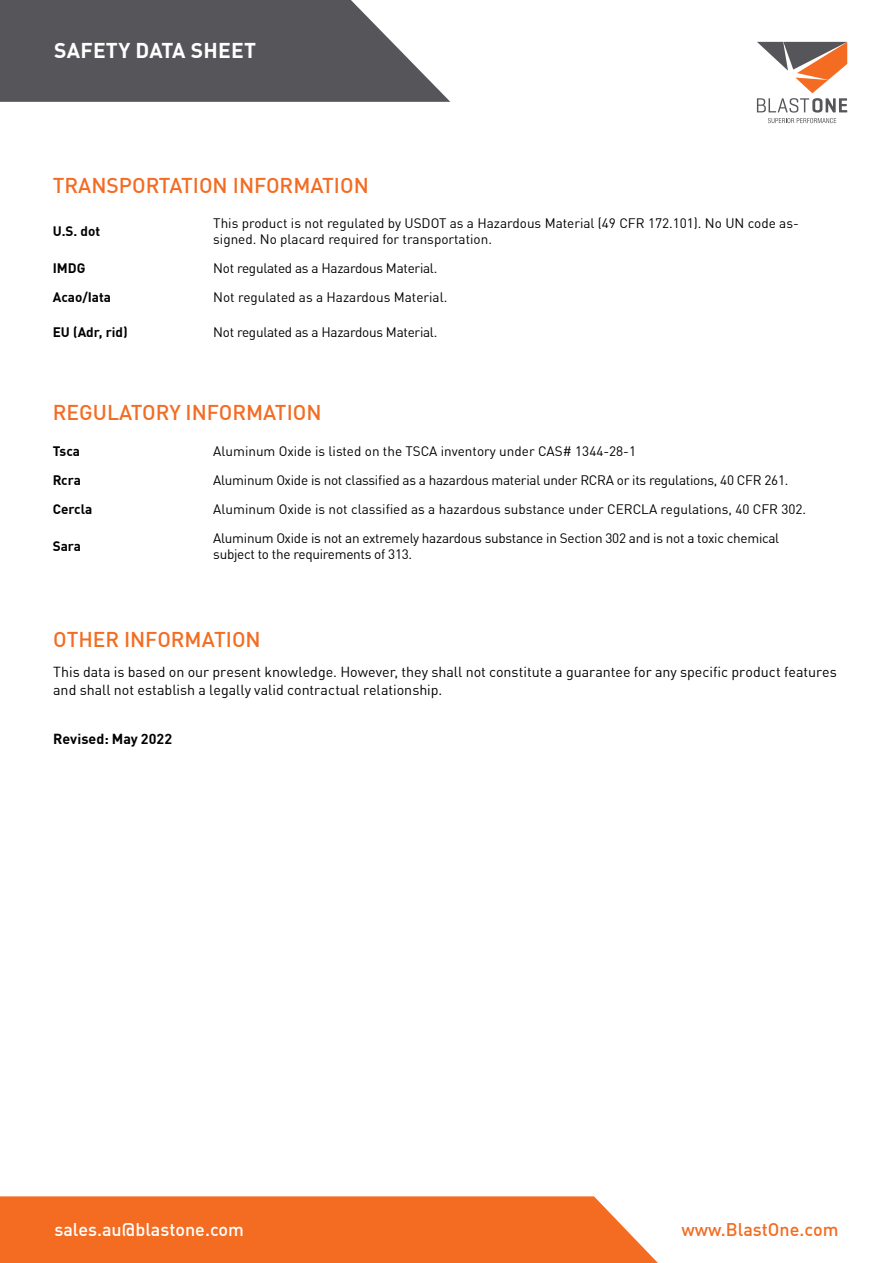
<style>
.page{position:relative;width:893px;height:1263px;background:#fff}
.page>*{position:absolute;margin:0;border:0;box-sizing:border-box;transform-origin:0 0}
.t1{font:500 21px "DIN Offc";color:#f36c24}
.t2{font:500 21px "DIN Offc";letter-spacing:-.005em;color:#f36c21}
.t3{font:700 21px "DIN Offc";letter-spacing:.01em;color:#fff}
.t4{font:500 18px "DIN Offc";color:#fff}
.t5{font:500 18px "DIN Offc";color:#f36c21}
.t6{font:14.25px/17.2px "DIN Offc";color:#000}
.t7{font:700 14.25px "DIN Offc";letter-spacing:.005em;color:#000}
.t8{font:13.5px/16.2px "DIN Offc";color:#000}
.t9{font:13.5px/16.2px "DIN Offc";letter-spacing:-.02em;color:#000}
.t10{font:700 13.5px "DIN Offc";color:#000}
</style>
<div class="page">
<svg style="left:757px;top:42px;width:90px;height:81px"></svg>
<svg style="left:0;top:0;width:450px;height:102px;fill:#56565a"></svg>
<div style="left:0;top:1196px;width:658px;height:67px;background:#f36c21"></div>
<h1 class="t3" style="left:54px;top:36px;width:203px">SAFETY DATA SHEET</h1>
<h1 class="t1" style="left:53px;top:172px;width:318px">TRANSPORTATION INFORMATION</h1>
<p class="t10" style="left:53px;top:222px;width:49px">U.S. dot</p>
<p class="t8" style="left:213px;top:215px;width:587px">This product is not regulated by USDOT as a Hazardous Material (49 CFR 172.101). No UN code as&shy;signed. No placard required for transportation.</p>
<p class="t10" style="left:53px;top:259px;width:34px">IMDG</p>
<p class="t9" style="left:213px;top:260px;width:226px">Not regulated as a Hazardous Material.</p>
<p class="t10" style="left:53px;top:288px;width:60px">Acao/Iata</p>
<p class="t8" style="left:213px;top:289px;width:236px">Not regulated as a Hazardous Material.</p>
<p class="t10" style="left:53px;top:324px;width:76px">EU (Adr, rid)</p>
<p class="t9" style="left:213px;top:325px;width:226px">Not regulated as a Hazardous Material.</p>
<h1 class="t1" style="left:53px;top:398px;width:270px">REGULATORY INFORMATION</h1>
<p class="t10" style="left:53px;top:442px;width:29px">Tsca</p>
<p class="t8" style="left:213px;top:443px;width:424px">Aluminum Oxide is listed on the TSCA inventory under CAS# 1344-28-1</p>
<p class="t10" style="left:53px;top:471px;width:30px">Rcra</p>
<p class="t9" style="left:213px;top:472px;width:577px">Aluminum Oxide is not classified as a hazardous material under RCRA or its regulations, 40 CFR 261.</p>
<p class="t10" style="left:53px;top:500px;width:41px">Cercla</p>
<p class="t8" style="left:213px;top:501px;width:594px">Aluminum Oxide is not classified as a hazardous substance under CERCLA regulations, 40 CFR 302.</p>
<p class="t10" style="left:53px;top:537px;width:30px">Sara</p>
<p class="t9" style="left:213px;top:530px;width:567px">Aluminum Oxide is not an extremely hazardous substance in Section 302 and is not a toxic chemical subject to the requirements of 313.</p>
<h1 class="t2" style="left:53px;top:625px;width:209px">OTHER INFORMATION</h1>
<p class="t6" style="left:53px;top:664px;width:785px">This data is based on our present knowledge. However, they shall not constitute a guarantee for any specific product features and shall not establish a legally valid contractual relationship.</p>
<p class="t7" style="left:53px;top:729px;width:120px">Revised: May 2022</p>
<h2 class="t4" style="left:54px;top:1218px;width:191px">sales.au@blastone.com</h2>
<h2 class="t5" style="left:681px;top:1218px;width:159px">www.BlastOne.com</h2>
</div>
